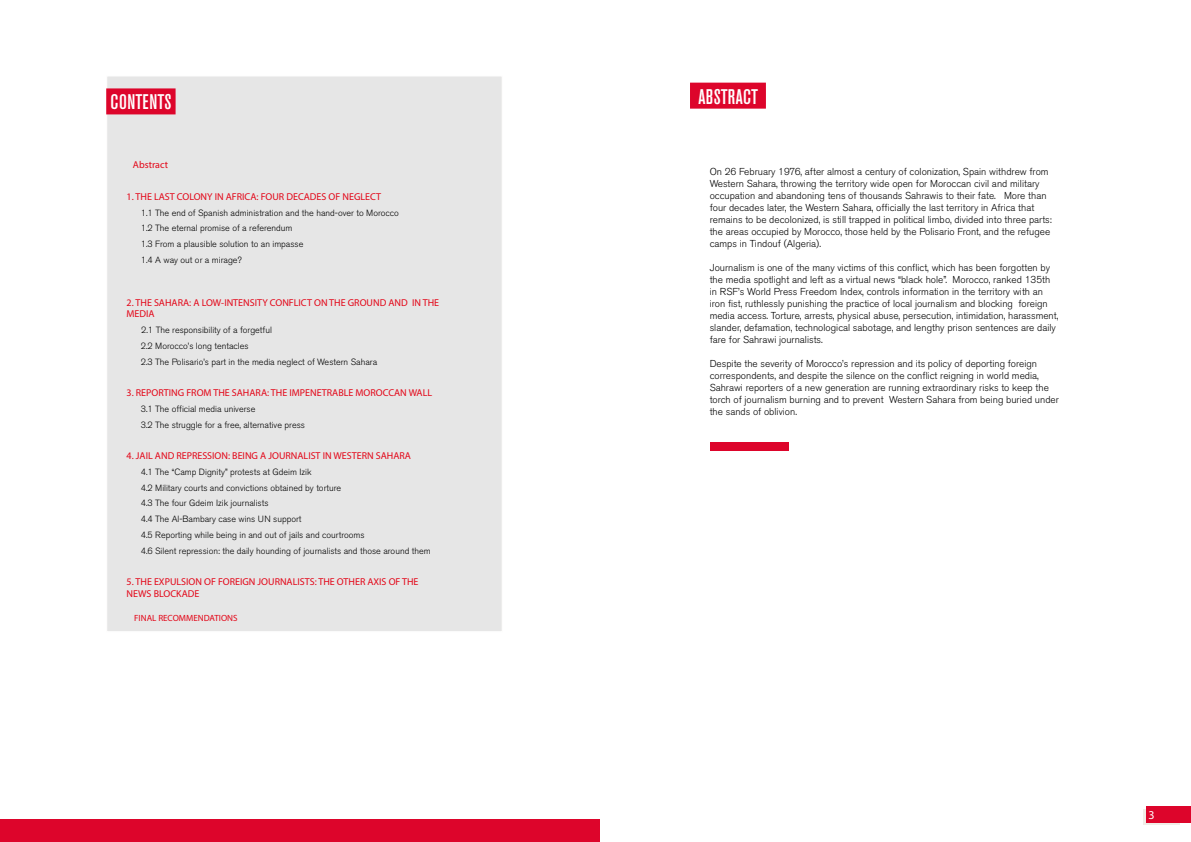
<style>
.page{position:relative;width:1191px;height:842px;background:#fff}
.page>*{position:absolute;margin:0;border:0;box-sizing:border-box;transform-origin:0 0}
.t1{font:500 condensed 21px "Akzidenz Grotesk BE";letter-spacing:.02em;color:#fff}
.t2{font:12px "Myriad Pro";color:#fff}
.t3{font:300 10px/12px "Akzidenz Grotesk BE";color:#000}
.t4{font:10px/11.5px "Myriad Pro";color:#e30517}
.t5{font:300 9px/15.8px "Akzidenz Grotesk BE";color:#000}
.t6{font:9px "Myriad Pro";color:#e30517}
.s1{color:#dd052b}
</style>
<div class="page">
<div style="left:106px;top:75px;width:397px;height:557px;background:#e6e6e6;border:1px solid #faf6f0"></div>
<div style="left:0;top:819px;width:600px;height:23px;background:#dd052b"></div>
<div style="left:690px;top:83px;width:76px;height:26px;background:#dd052b"></div>
<div style="left:1143px;top:809px;width:36px;height:16px;background:#f0ede7"></div>
<div style="left:1146px;top:806px;width:45px;height:17px;background:#dd052b"></div>
<div style="left:106px;top:88px;width:70px;height:26px;background:#dd052b"></div>
<div style="left:709px;top:442px;width:79px;height:9px;background:#dd052b"></div>
<h1 class="t1" style="left:111px;top:91px;width:66px">CONTENTS<span class="s1">I</span></h1>
<p class="t4" style="left:133px;top:159px;width:37px">Abstract</p>
<p class="t4" style="left:127px;top:191px;width:256px">1. THE LAST COLONY IN AFRICA: FOUR DECADES OF NEGLECT</p>
<p class="t5" style="left:141px;top:205px;width:260px">1.1 The end of Spanish administration and the hand-over to Morocco 1.2 The eternal promise of a referendum<br>1.3 From a plausible solution to an impasse<br>1.4 A way out or a mirage?</p>
<p class="t4" style="left:127px;top:297px;width:314px">2. THE SAHARA: A LOW-INTENSITY CONFLICT ON THE GROUND AND IN THE<br>MEDIA</p>
<p class="t5" style="left:141px;top:322px;width:238px">2.1 The responsibility of a forgetful<br>2.2 Morocco’s long tentacles<br>2.3 The Polisario’s part in the media neglect of Western Sahara</p>
<p class="t4" style="left:127px;top:387px;width:307px">3. REPORTING FROM THE SAHARA: THE IMPENETRABLE MOROCCAN WALL</p>
<p class="t5" style="left:141px;top:401px;width:166px">3.1 The official media universe<br>3.2 The struggle for a free, alternative press</p>
<p class="t4" style="left:127px;top:450px;width:286px">4. JAIL AND REPRESSION: BEING A JOURNALIST IN WESTERN SAHARA</p>
<p class="t5" style="left:141px;top:464px;width:291px">4.1 The “Camp Dignity” protests at Gdeim Izik<br>4.2 Military courts and convictions obtained by torture<br>4.3 The four Gdeim Izik journalists<br>4.4 The Al-Bambary case wins UN support<br>4.5 Reporting while being in and out of jails and courtrooms<br>4.6 Silent repression: the daily hounding of journalists and those around them</p>
<p class="t4" style="left:127px;top:576px;width:293px">5. THE EXPULSION OF FOREIGN JOURNALISTS: THE OTHER AXIS OF THE<br>NEWS BLOCKADE</p>
<p class="t6" style="left:134px;top:612px;width:105px">FINAL RECOMMENDATIONS</p>
<h1 class="t1" style="left:690px;top:85px;width:77px"><span class="s1">N</span>ABSTRACT<span class="s1">N</span></h1>
<p class="t3" style="left:709px;top:165px;width:344px">On 26 February 1976, after almost a century of colonization, Spain withdrew from Western Sahara, throwing the territory wide open for Moroccan civil and military occupation and abandoning tens of thousands Sahrawis to their fate. More than four decades later, the Western Sahara, officially the last territory in Africa that remains to be decolonized, is still trapped in political limbo, divided into three parts: the areas occupied by Morocco, those held by the Polisario Front, and the refugee camps in Tindouf (Algeria).</p>
<p class="t3" style="left:709px;top:261px;width:350px">Journalism is one of the many victims of this conflict, which has been forgotten by the media spotlight and left as a virtual news “black hole”. Morocco, ranked 135th in RSF’s World Press Freedom Index, controls information in the territory with an iron fist, ruthlessly punishing the practice of local journalism and blocking foreign media access. Torture, arrests, physical abuse, persecution, intimidation, harassment, slander, defamation, technological sabotage, and lengthy prison sentences are daily fare for Sahrawi journalists.</p>
<p class="t3" style="left:709px;top:357px;width:351px">Despite the severity of Morocco’s repression and its policy of deporting foreign correspondents, and despite the silence on the conflict reigning in world media, Sahrawi reporters of a new generation are running extraordinary risks to keep the torch of journalism burning and to prevent Western Sahara from being buried under the sands of oblivion.</p>
<p class="t2" style="left:1148px;top:808px;width:8px">3</p>
</div>
